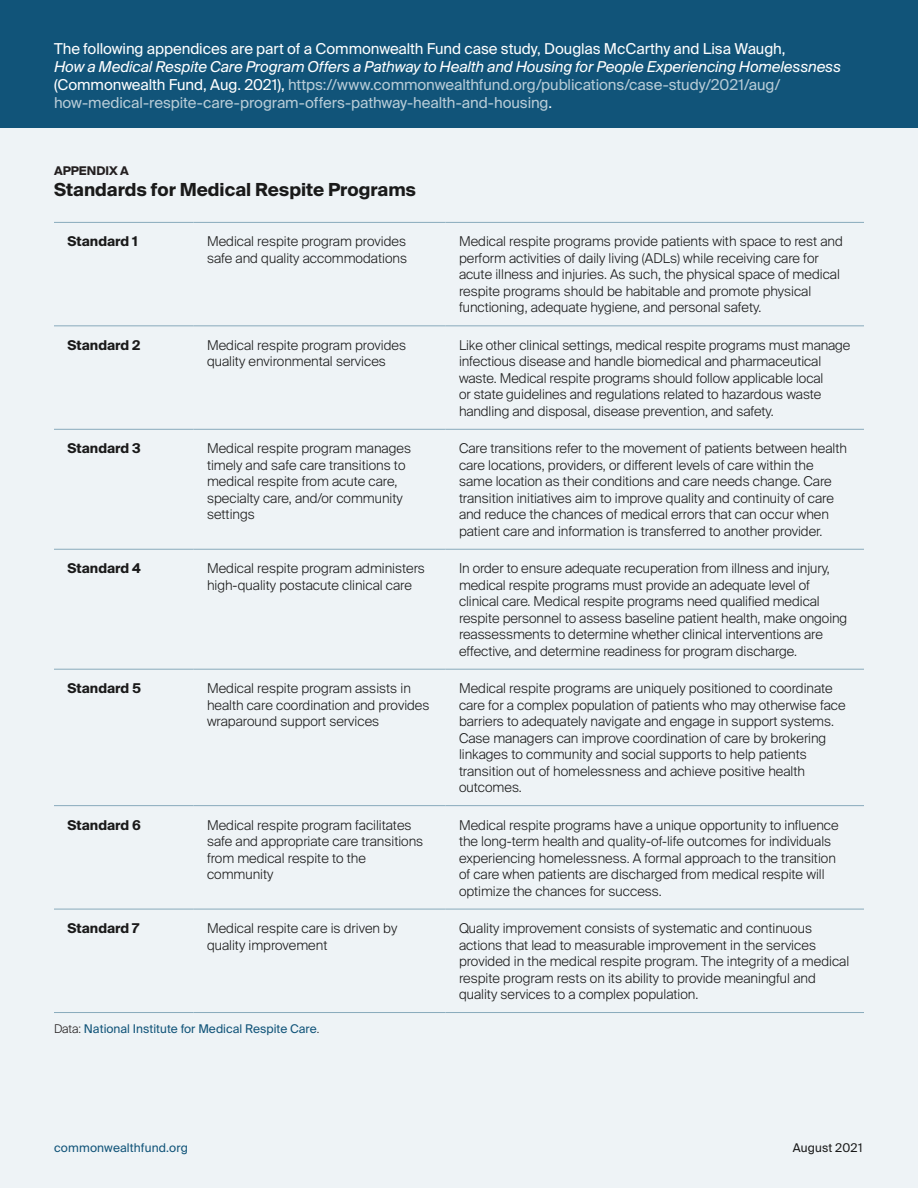
<style>
.page{position:relative;width:918px;height:1188px;background:#eef3f6}
.page>*{position:absolute;margin:0;border:0;box-sizing:border-box;transform-origin:0 0}
.APPENDIX_header{font:700 18px "Suisse Intl";color:#1a1a1a}
.Page_Heads___Folio{font:15px/18px "Suisse Intl";letter-spacing:-.005em;color:#b8ccd7}
.Normal__Web{font:300 13.5px/16.5px "Suisse Intl";color:#1a1a1a}
.t1{font:700 13.5px "Suisse Intl";color:#1a1a1a}
.t2{font:12px "Suisse Intl";color:#115479}
.t3{font:12px "Suisse Intl";letter-spacing:.01em;color:#1a1a1a}
.t4{font:700 12px "Suisse Intl";color:#231f20}
.s1{color:#fff}
.s2{font-style:italic;color:#fff}
.s3{font-weight:300;color:#231f20}
</style>
<div class="page">
<div style="left:0;top:0;width:918px;height:128px;background:#115479"></div>
<hr style="left:54px;top:222px;width:140px;height:1px;background:#88aabc">
<hr style="left:194px;top:222px;width:252px;height:1px;background:#88aabc">
<hr style="left:446px;top:222px;width:418px;height:1px;background:#88aabc">
<hr style="left:54px;top:325px;width:140px;height:1px;background:#88aabc">
<hr style="left:194px;top:325px;width:252px;height:1px;background:#88aabc">
<hr style="left:446px;top:325px;width:418px;height:1px;background:#88aabc">
<hr style="left:54px;top:429px;width:140px;height:1px;background:#88aabc">
<hr style="left:194px;top:429px;width:252px;height:1px;background:#88aabc">
<hr style="left:446px;top:429px;width:418px;height:1px;background:#88aabc">
<hr style="left:54px;top:549px;width:140px;height:1px;background:#88aabc">
<hr style="left:194px;top:549px;width:252px;height:1px;background:#88aabc">
<hr style="left:446px;top:549px;width:418px;height:1px;background:#88aabc">
<hr style="left:54px;top:669px;width:140px;height:1px;background:#88aabc">
<hr style="left:194px;top:669px;width:252px;height:1px;background:#88aabc">
<hr style="left:446px;top:669px;width:418px;height:1px;background:#88aabc">
<hr style="left:54px;top:805px;width:140px;height:1px;background:#88aabc">
<hr style="left:194px;top:805px;width:252px;height:1px;background:#88aabc">
<hr style="left:446px;top:805px;width:418px;height:1px;background:#88aabc">
<hr style="left:54px;top:909px;width:140px;height:1px;background:#88aabc">
<hr style="left:194px;top:909px;width:252px;height:1px;background:#88aabc">
<hr style="left:446px;top:909px;width:418px;height:1px;background:#88aabc">
<hr style="left:54px;top:1012px;width:140px;height:1px;background:#88aabc">
<hr style="left:194px;top:1012px;width:252px;height:1px;background:#88aabc">
<hr style="left:446px;top:1012px;width:418px;height:1px;background:#88aabc">
<p class="Page_Heads___Folio" style="left:54px;top:40px;width:788px"><span class="s1">The following appendices are part of a Commonwealth Fund case study, Douglas McCarthy and Lisa Waugh,<br></span><span class="s2">How a Medical Respite Care Program Offers a Pathway to Health and Housing for People Experiencing Homelessness </span><span class="s1">(Commonwealth Fund, Aug. 2021),</span> https://www.commonwealthfund.org/publications/case-study/2021/aug/ how-medical-respite-care-program-offers-pathway-health-and-housing<span class="s1">.</span></p>
<p class="t4" style="left:54px;top:164px;width:77px">APPENDIX A</p>
<p class="APPENDIX_header" style="left:54px;top:179px;width:364px">Standards for Medical Respite Programs</p>
<p class="t1" style="left:68px;top:234px;width:72px">Standard 1</p>
<p class="Normal__Web" style="left:207px;top:233px;width:202px">Medical respite program provides safe and quality accommodations</p>
<p class="Normal__Web" style="left:459px;top:233px;width:385px">Medical respite programs provide patients with space to rest and perform activities of daily living (ADLs) while receiving care for acute illness and injuries. As such, the physical space of medical respite programs should be habitable and promote physical functioning, adequate hygiene, and personal safety.</p>
<p class="t1" style="left:68px;top:337px;width:75px">Standard 2</p>
<p class="Normal__Web" style="left:207px;top:337px;width:201px">Medical respite program provides quality environmental services</p>
<p class="Normal__Web" style="left:459px;top:337px;width:393px">Like other clinical settings, medical respite programs must manage infectious disease and handle biomedical and pharmaceutical waste. Medical respite programs should follow applicable local<br>or state guidelines and regulations related to hazardous waste handling and disposal, disease prevention, and safety.</p>
<p class="t1" style="left:68px;top:441px;width:75px">Standard 3</p>
<p class="Normal__Web" style="left:207px;top:440px;width:206px">Medical respite program manages timely and safe care transitions to medical respite from acute care, specialty care, and/or community settings</p>
<p class="Normal__Web" style="left:459px;top:440px;width:390px">Care transitions refer to the movement of patients between health care locations, providers, or different levels of care within the same location as their conditions and care needs change. Care transition initiatives aim to improve quality and continuity of care and reduce the chances of medical errors that can occur when patient care and information is transferred to another provider.</p>
<p class="t1" style="left:68px;top:561px;width:75px">Standard 4</p>
<p class="Normal__Web" style="left:207px;top:560px;width:219px">Medical respite program administers high-quality postacute clinical care</p>
<p class="Normal__Web" style="left:459px;top:560px;width:390px">In order to ensure adequate recuperation from illness and injury, medical respite programs must provide an adequate level of clinical care. Medical respite programs need qualified medical respite personnel to assess baseline patient health, make ongoing reassessments to determine whether clinical interventions are effective, and determine readiness for program discharge.</p>
<p class="t1" style="left:68px;top:681px;width:75px">Standard 5</p>
<p class="Normal__Web" style="left:207px;top:680px;width:224px">Medical respite program assists in health care coordination and provides wraparound support services</p>
<p class="Normal__Web" style="left:459px;top:680px;width:388px">Medical respite programs are uniquely positioned to coordinate care for a complex population of patients who may otherwise face barriers to adequately navigate and engage in support systems.<br>Case managers can improve coordination of care by brokering linkages to community and social supports to help patients transition out of homelessness and achieve positive health outcomes.</p>
<p class="t1" style="left:68px;top:817px;width:75px">Standard 6</p>
<p class="Normal__Web" style="left:207px;top:817px;width:218px">Medical respite program facilitates safe and appropriate care transitions from medical respite to the community</p>
<p class="Normal__Web" style="left:459px;top:817px;width:381px">Medical respite programs have a unique opportunity to influence the long-term health and quality-of-life outcomes for individuals experiencing homelessness. A formal approach to the transition of care when patients are discharged from medical respite will optimize the chances for success.</p>
<p class="t1" style="left:68px;top:920px;width:73px">Standard 7</p>
<p class="Normal__Web" style="left:207px;top:920px;width:192px">Medical respite care is driven by quality improvement</p>
<p class="Normal__Web" style="left:459px;top:920px;width:392px">Quality improvement consists of systematic and continuous actions that lead to measurable improvement in the services provided in the medical respite program. The integrity of a medical respite program rests on its ability to provide meaningful and quality services to a complex population.</p>
<p class="t2" style="left:54px;top:1022px;width:267px"><span class="s3">Data:</span> National Institute for Medical Respite Care<span class="s3">.</span></p>
<p class="t2" style="left:54px;top:1141px;width:136px">commonwealthfund.org</p>
<p class="t3" style="left:793px;top:1141px;width:71px">August 2021</p>
</div>
